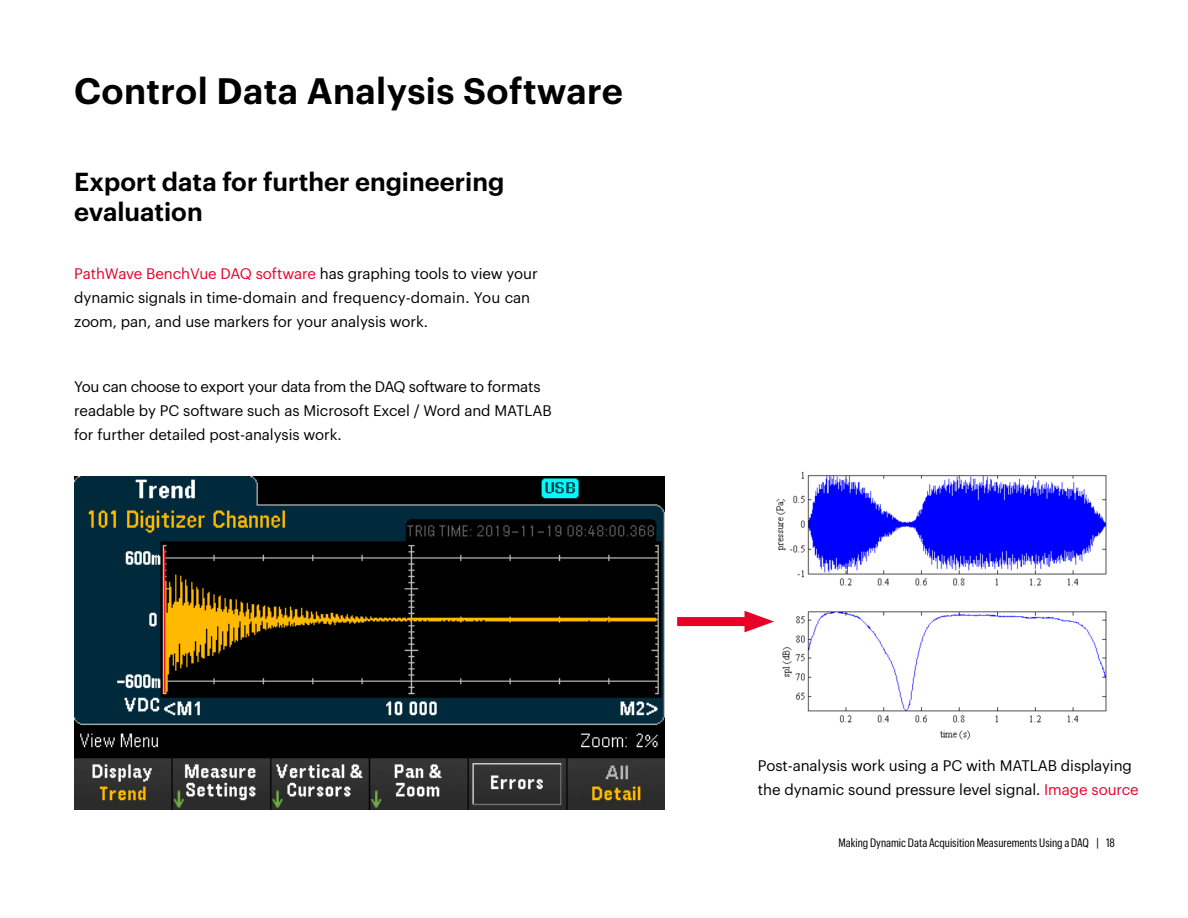
<style>
.page{position:relative;width:1188px;height:918px;background:#fff}
.page>*{position:absolute;margin:0;border:0;box-sizing:border-box;transform-origin:0 0}
.t1{font:600 36px "Graphik LC";letter-spacing:.01em;color:#000}
.t2{font:600 25.5px/30px "Graphik LC";color:#000}
.t3{font:15px/24px "Graphik LC";letter-spacing:-.005em;color:#000}
.t4{font:12px "Graphik Cond";color:#000}
.s1{color:#e90029}
</style>
<div class="page">
<img style="left:74px;top:476px;width:590px;height:333px">
<img style="left:776px;top:471px;width:331px;height:269px">
<div style="left:677px;top:617px;width:80px;height:9px;background:#e90029"></div>
<svg style="left:745px;top:611px;width:29px;height:21px"></svg>
<h1 class="t1" style="left:74px;top:63px;width:550px">Control Data Analysis Software</h1>
<h2 class="t2" style="left:74px;top:165px;width:432px">Export data for further engineering evaluation</h2>
<p class="t3" style="left:74px;top:261px;width:465px"><span class="s1">PathWave BenchVue DAQ software</span> has graphing tools to view your dynamic signals in time-domain and frequency-domain. You can zoom, pan, and use markers for your analysis work.</p>
<p class="t3" style="left:74px;top:373px;width:479px">You can choose to export your data from the DAQ software to formats readable by PC software such as Microsoft Excel / Word and MATLAB for further detailed post-analysis work.</p>
<p class="t3" style="left:758px;top:752px;width:382px">Post-analysis work using a PC with MATLAB displaying the dynamic sound pressure level signal. <span class="s1">Image source</span></p>
<p class="t4" style="left:839px;top:835px;width:278px">Making Dynamic Data Acquisition Measurements Using a DAQ | 18</p>
</div>
